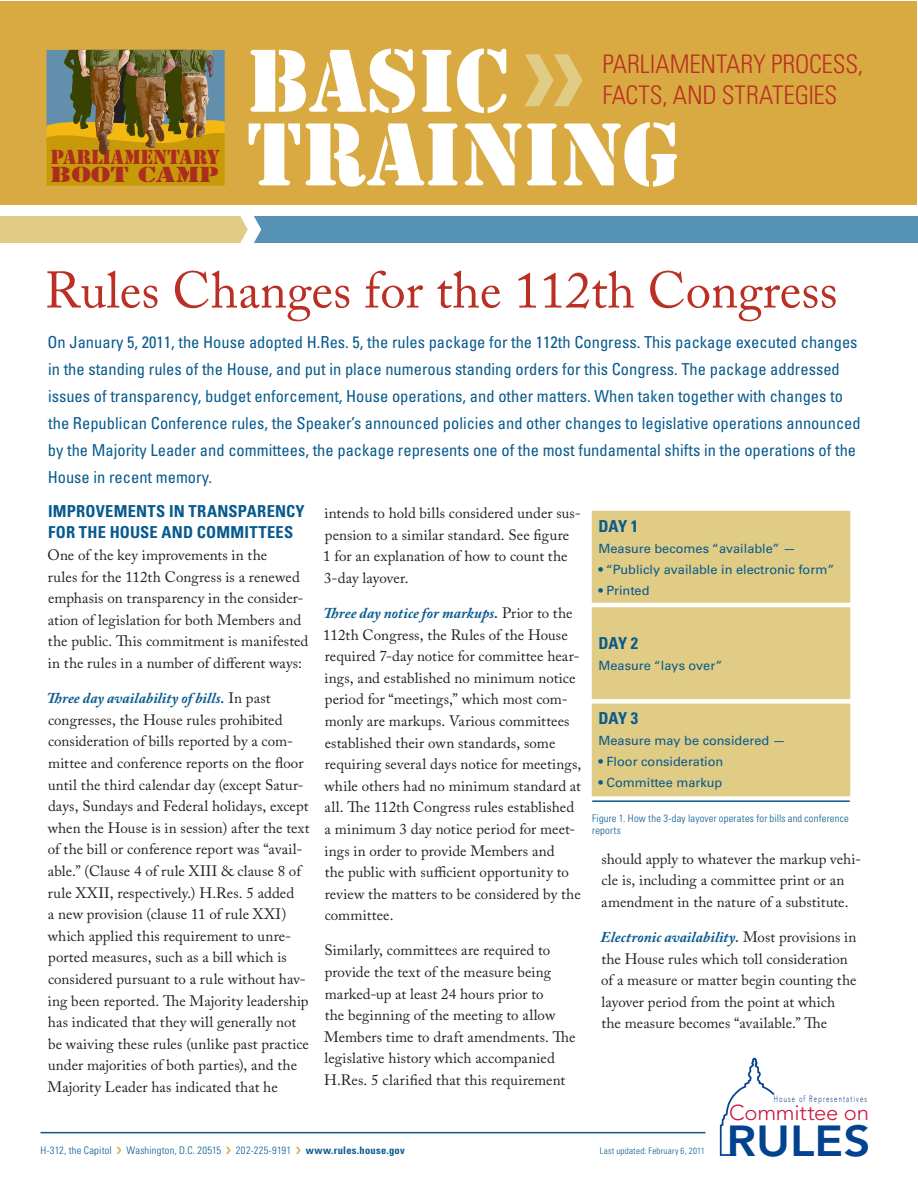
<style>
.page{position:relative;width:918px;height:1188px;background:#fff}
.page>*{position:absolute;margin:0;border:0;box-sizing:border-box;transform-origin:0 0}
.Nameplate{font:92.85px "Stencil";color:#fff}
.Head_01{font:51px "Adobe Caslon Pro";color:#ba3024}
.t1{font:800 43.05px "Avenir";color:#03428e;scale:1.09 1}
.t2{font:300 condensed 25.65px "Univers LT Std";letter-spacing:-.01em;color:#ba3024}
.t3{font:300 21.45px "Avenir";letter-spacing:-.01em;color:#c8173a}
.t4{font:20.25px "Stencil Std";color:#ac2d20;scale:1.36 1}
.t5{font:18.9px "Stencil Std";color:#ac2d20}
.Intro_Summary_Paragr{font:condensed 16.5px/27px "Univers LT Std";color:#085a8e}
.Subhead_01{font:700 condensed 16.5px/21px "Univers LT Std";letter-spacing:.01em;color:#085a8e}
.Body_Copy_Text{font:15px/21.6px "Adobe Caslon Pro";letter-spacing:.005em;color:#231f20}
.Body_Copy_Text_after{font:15px/21.6px "Adobe Caslon Pro";letter-spacing:.005em;color:#231f20}
.Sidebar_Copy_Text{font:12.75px "Univers LT Std";color:#085a8e}
.Caption_Bi-Line{font:300 condensed 10.5px/12px "Univers LT Std";letter-spacing:.02em;color:#085a8e}
.Caption_Bi-Line-2{font:700 condensed 10.5px "Univers LT Std";letter-spacing:.025em;color:#085a8e}
.t6{font:300 9.15px "Avenir";letter-spacing:.205em;color:#03428e;scale:.64 1}
.Caption_Bi-Line-3{font:300 condensed 9px "Univers LT Std";letter-spacing:.03em;color:#085a8e}
.s1{font-weight:700;font-style:italic;color:#085a8e}
</style>
<div class="page">
<div style="left:254px;top:216px;width:664px;height:27px;background:#5692b5"></div>
<div style="left:0;top:216px;width:248px;height:27px;background:#e0cc84"></div>
<div style="left:1px;top:1px;width:916px;height:203px;background:#d9aa41"></div>
<svg style="left:46px;top:50px;width:179px;height:136px;background:#957e2f"></svg>
<hr style="left:40px;top:1132px;width:665px;height:1px;background:#085a8e">
<svg style="left:720px;top:1058px;width:55px;height:98px"></svg>
<svg style="left:525px;top:54px;width:58px;height:52px"></svg>
<div style="left:590px;top:509px;width:263px;height:97px;background:#e0cc84"></div>
<div style="left:587px;top:506px;width:268px;height:102px;border:4px solid #fff"></div>
<div style="left:590px;top:605px;width:263px;height:97px;background:#e0cc84"></div>
<div style="left:587px;top:603px;width:268px;height:101px;border:4px solid #fff"></div>
<div style="left:590px;top:701px;width:263px;height:98px;background:#e0cc84"></div>
<div style="left:587px;top:699px;width:268px;height:102px;border:4px solid #fff"></div>
<hr style="left:592px;top:800px;width:258px;height:2px;background:#085a8e">
<p class="t5" style="left:51px;top:145px;width:170px">PARLIAMENTARY</p>
<p class="t4" style="left:51px;top:161px;width:126px">BOOT CAMP</p>
<p class="Nameplate" style="left:247px;top:27px;width:264px">BASIC</p>
<p class="t2" style="left:602px;top:48px;width:262px">PARLIAMENTARY PROCESS,</p>
<p class="t2" style="left:602px;top:79px;width:236px">FACTS, AND STRATEGIES</p>
<p class="Nameplate" style="left:247px;top:101px;width:435px">TRAINING</p>
<p class="Head_01" style="left:45px;top:260px;width:794px">Rules Changes for the 112th Congress</p>
<p class="Intro_Summary_Paragr" style="left:47px;top:328px;width:815px">On January 5, 2011, the House adopted H.Res. 5, the rules package for the 112th Congress. This package executed changes in the standing rules of the House, and put in place numerous standing orders for this Congress. The package addressed issues of transparency, budget enforcement, House operations, and other matters. When taken together with changes to the Republican Conference rules, the Speaker’s announced policies and other changes to legislative operations announced by the Majority Leader and committees, the package represents one of the most fundamental shifts in the operations of the House in recent memory.</p>
<p class="Subhead_01" style="left:48px;top:501px;width:258px">IMPROVEMENTS IN TRANSPARENCY<br>FOR THE HOUSE AND COMMITTEES</p>
<p class="Body_Copy_Text_after" style="left:48px;top:544px;width:262px">One of the key improvements in the<br>rules for the 112th Congress is a renewed emphasis on transparency in the consider&shy;ation of legislation for both Members and the public. This commitment is manifested in the rules in a number of different ways:</p>
<p class="Body_Copy_Text" style="left:47px;top:687px;width:265px"><span class="s1">Three day availability of bills.</span> In past congresses, the House rules prohibited consideration of bills reported by a com&shy;mittee and conference reports on the floor until the third calendar day (except Satur&shy;days, Sundays and Federal holidays, except when the House is in session) after the text of the bill or conference report was “avail&shy;able.” (Clause 4 of rule XIII &amp; clause 8 of rule XXII, respectively.) H.Res. 5 added<br>a new provision (clause 11 of rule XXI) which applied this requirement to unre&shy;ported measures, such as a bill which is considered pursuant to a rule without hav&shy;ing been reported. The Majority leadership has indicated that they will generally not be waiving these rules (unlike past practice under majorities of both parties), and the Majority Leader has indicated that he</p>
<p class="Body_Copy_Text" style="left:323px;top:502px;width:259px">intends to hold bills considered under sus&shy;pension to a similar standard. See figure<br>1 for an explanation of how to count the 3-day layover.</p>
<p class="Body_Copy_Text" style="left:323px;top:602px;width:260px"><span class="s1">Three day notice for markups.</span> Prior to the 112th Congress, the Rules of the House required 7-day notice for committee hear&shy;ings, and established no minimum notice period for “meetings,” which most com&shy;monly are markups. Various committees established their own standards, some requiring several days notice for meetings, while others had no minimum standard at all. The 112th Congress rules established a minimum 3 day notice period for meet&shy;ings in order to provide Members and<br>the public with sufficient opportunity to review the matters to be considered by the committee.</p>
<p class="Body_Copy_Text" style="left:324px;top:940px;width:253px">Similarly, committees are required to provide the text of the measure being marked-up at least 24 hours prior to<br>the beginning of the meeting to allow Members time to draft amendments. The legislative history which accompanied H.Res. 5 clarified that this requirement</p>
<p class="Subhead_01" style="left:599px;top:515px;width:41px">DAY 1</p>
<p class="Sidebar_Copy_Text" style="left:599px;top:541px;width:199px">Measure becomes “available” —</p>
<p class="Sidebar_Copy_Text" style="left:599px;top:562px;width:237px">• “Publicly available in electronic form”</p>
<p class="Sidebar_Copy_Text" style="left:599px;top:583px;width:52px">• Printed</p>
<p class="Subhead_01" style="left:599px;top:633px;width:41px">DAY 2</p>
<p class="Sidebar_Copy_Text" style="left:599px;top:658px;width:125px">Measure “lays over”</p>
<p class="Subhead_01" style="left:599px;top:708px;width:41px">DAY 3</p>
<p class="Sidebar_Copy_Text" style="left:599px;top:733px;width:189px">Measure may be considered —</p>
<p class="Sidebar_Copy_Text" style="left:599px;top:754px;width:126px">• Floor consideration</p>
<p class="Sidebar_Copy_Text" style="left:599px;top:775px;width:125px">• Committee markup</p>
<p class="Caption_Bi-Line" style="left:592px;top:813px;width:258px">Figure 1. How the 3-day layover operates for bills and conference reports</p>
<p class="Body_Copy_Text" style="left:601px;top:848px;width:262px">should apply to whatever the markup vehi&shy;cle is, including a committee print or an amendment in the nature of a substitute.</p>
<p class="Body_Copy_Text" style="left:600px;top:926px;width:258px"><span class="s1">Electronic availability.</span> Most provisions in the House rules which toll consideration of a measure or matter begin counting the layover period from the point at which the measure becomes “available.” The</p>
<p class="t6" style="left:774px;top:1094px;width:147px">House of Representatives</p>
<p class="t3" style="left:729px;top:1100px;width:141px">Committee on</p>
<p class="t1" style="left:727px;top:1115px;width:134px">RULES</p>
<p class="Caption_Bi-Line" style="left:40px;top:1144px;width:73px">H-312, the Capitol</p>
<p class="Caption_Bi-Line" style="left:127px;top:1144px;width:96px">Washington, D.C. 20515</p>
<p class="Caption_Bi-Line" style="left:236px;top:1144px;width:57px">202-225-9191</p>
<p class="Caption_Bi-Line-2" style="left:306px;top:1143px;width:101px">www.rules.house.gov</p>
<p class="Caption_Bi-Line-3" style="left:600px;top:1145px;width:107px">Last updated: February 6, 2011</p>
</div>
